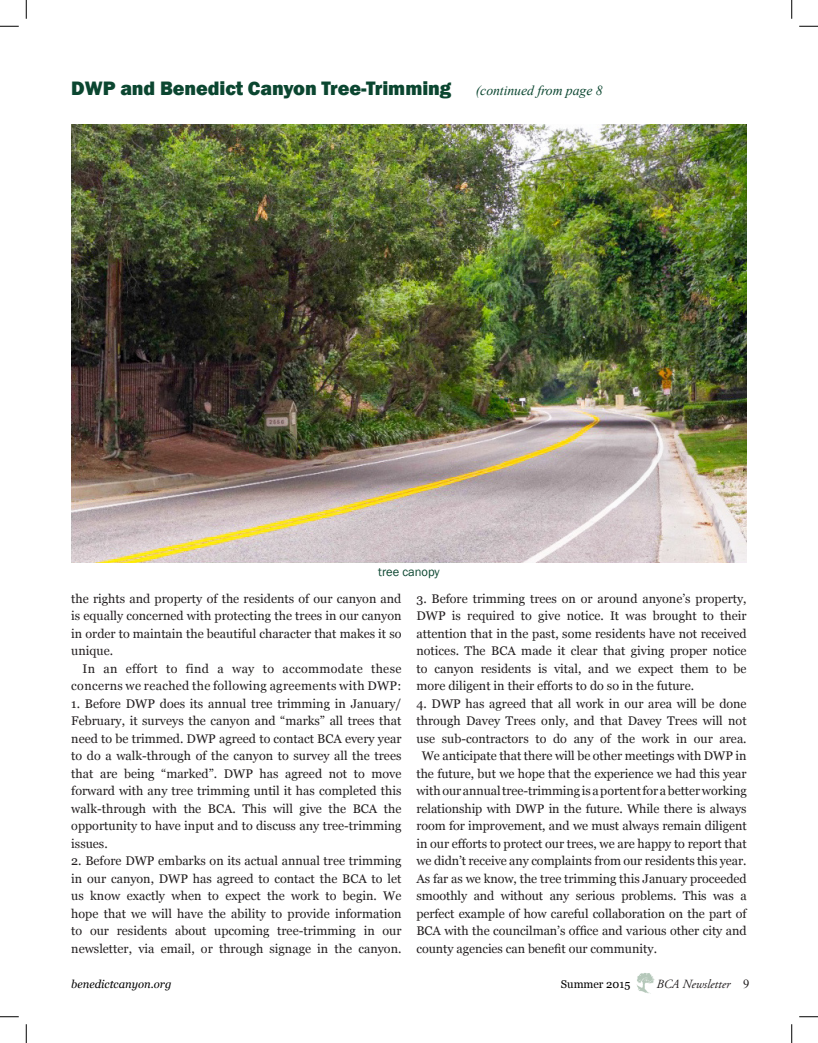
<style>
.page{position:relative;width:818px;height:1043px;background:#fff}
.page>*{position:absolute;margin:0;border:0;box-sizing:border-box;transform-origin:0 0}
.head1{font:800 20px "Franklin Gothic";letter-spacing:-.005em;color:#0b4630}
.Body_text{font:12.5px/17.5px "Georgia";letter-spacing:-.005em;color:#231f20;text-align:justify}
.Body_text-2{font:12.5px/17.5px "Georgia";letter-spacing:.025em;color:#231f20;text-align:right}
.t1{font:italic 12.5px "Adobe Garamond Pro";color:#231f20}
.t2{font:12.5px "Franklin Gothic";color:#0b4630}
.t3{font:12.5px "Times New Roman";color:#231f20}
.t4{font:italic 11.25px "Georgia";color:#000}
.t5{font:11.25px "Georgia";color:#000}
.s1{font-family:"Times New Roman";font-weight:400;font-style:italic;font-size:13.75px}
</style>
<div class="page">
<img style="left:637px;top:973px;width:18px;height:21px">
<img style="left:71px;top:124px;width:675px;height:438px">
<svg style="left:0;top:25px;width:19px;height:2px"></svg>
<svg style="left:799px;top:25px;width:19px;height:2px"></svg>
<svg style="left:0;top:1016px;width:19px;height:1px"></svg>
<svg style="left:799px;top:1016px;width:19px;height:1px"></svg>
<svg style="left:25px;top:0;width:2px;height:19px"></svg>
<svg style="left:25px;top:1024px;width:2px;height:18px"></svg>
<svg style="left:791px;top:0;width:1px;height:19px"></svg>
<svg style="left:791px;top:1024px;width:1px;height:18px"></svg>
<p class="head1" style="left:71px;top:76px;width:533px">DWP and Benedict Canyon Tree-Trimming <span class="s1">(continued from page 8</span></p>
<p class="t2" style="left:378px;top:564px;width:63px">tree canopy</p>
<p class="Body_text" style="left:71px;top:590px;width:332px">the rights and property of the residents of our canyon and is equally concerned with protecting the trees in our canyon in order to maintain the beautiful character that makes it so unique.</p>
<p class="Body_text-2" style="left:71px;top:660px;width:331px">In an effort to find a way to accommodate these concerns we reached the following agreements with DWP:</p>
<p class="Body_text" style="left:71px;top:695px;width:331px">1. Before DWP does its annual tree trimming in January/ February, it surveys the canyon and “marks” all trees that need to be trimmed. DWP agreed to contact BCA every year to do a walk-through of the canyon to survey all the trees that are being “marked”. DWP has agreed not to move forward with any tree trimming until it has completed this walk-through with the BCA. This will give the BCA the opportunity to have input and to discuss any tree-trimming issues.</p>
<p class="Body_text" style="left:71px;top:852px;width:332px">2. Before DWP embarks on its actual annual tree trimming in our canyon, DWP has agreed to contact the BCA to let us know exactly when to expect the work to begin. We hope that we will have the ability to provide information to our residents about upcoming tree-trimming in our newsletter, via email, or through signage in the canyon.</p>
<p class="Body_text" style="left:416px;top:590px;width:331px">3. Before trimming trees on or around anyone’s property, DWP is required to give notice. It was brought to their attention that in the past, some residents have not received notices. The BCA made it clear that giving proper notice to canyon residents is vital, and we expect them to be more diligent in their efforts to do so in the future.</p>
<p class="Body_text" style="left:416px;top:695px;width:331px">4. DWP has agreed that all work in our area will be done</p>
<p class="Body_text" style="left:416px;top:712px;width:331px">through Davey Trees only, and that Davey Trees will not</p>
<p class="Body_text" style="left:416px;top:730px;width:331px">use sub-contractors to do any of the work in our area.</p>
<p class="Body_text" style="left:422px;top:747px;width:326px">We anticipate that there will be other meetings with DWP in</p>
<p class="Body_text" style="left:416px;top:765px;width:331px">the future, but we hope that the experience we had this year</p>
<p class="Body_text" style="left:416px;top:782px;width:332px">with our annual tree-trimming is a portent for a better working</p>
<p class="Body_text" style="left:416px;top:800px;width:331px">relationship with DWP in the future. While there is always</p>
<p class="Body_text" style="left:416px;top:817px;width:331px">room for improvement, and we must always remain diligent</p>
<p class="Body_text" style="left:416px;top:835px;width:331px">in our efforts to protect our trees, we are happy to report that</p>
<p class="Body_text" style="left:416px;top:852px;width:331px">we didn’t receive any complaints from our residents this year.</p>
<p class="Body_text" style="left:416px;top:870px;width:331px">As far as we know, the tree trimming this January proceeded</p>
<p class="Body_text" style="left:416px;top:887px;width:331px">smoothly and without any serious problems. This was a</p>
<p class="Body_text" style="left:416px;top:905px;width:331px">perfect example of how careful collaboration on the part of</p>
<p class="Body_text" style="left:416px;top:922px;width:332px">BCA with the councilman’s office and various other city and</p>
<p class="Body_text" style="left:416px;top:940px;width:242px">county agencies can benefit our community.</p>
<p class="t4" style="left:71px;top:977px;width:102px">benedictcanyon.org</p>
<p class="t5" style="left:561px;top:977px;width:71px">Summer 2015</p>
<p class="t1" style="left:656px;top:976px;width:75px">BCA Newsletter</p>
<p class="t3" style="left:743px;top:975px;width:8px">9</p>
</div>
